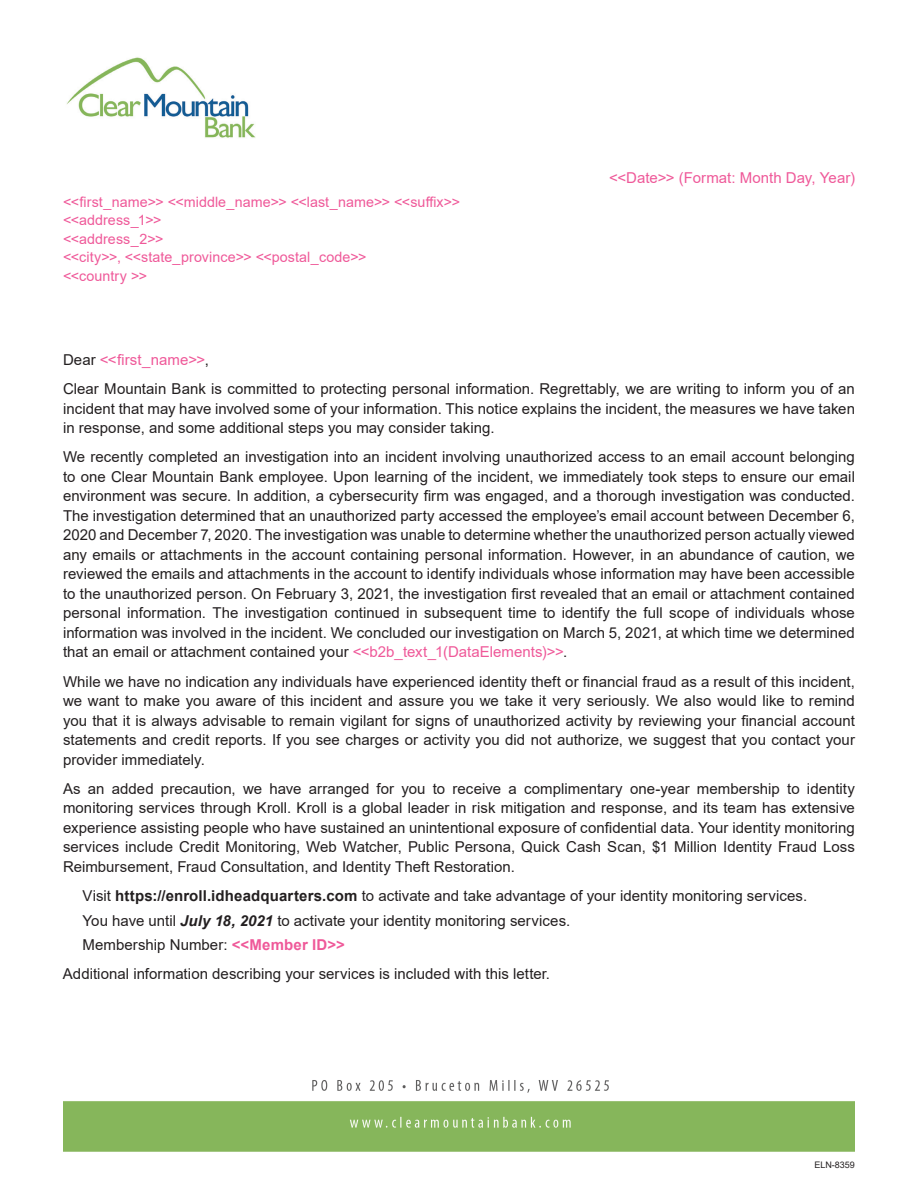
<style>
.page{position:relative;width:918px;height:1188px;background:#fff}
.page>*{position:absolute;margin:0;border:0;box-sizing:border-box;transform-origin:0 0}
.t1{font:15px/19.5px "Arial";letter-spacing:.005em;color:#231f20}
.t2{font:15px "Arial";color:#ef5999}
.t3{font:14.25px/18.6px "Arial";letter-spacing:.005em;color:#ef5999}
.t4{font:9px "Arial";color:#231f20}
.s1{color:#ef5999}
.s2{font-weight:700}
.s3{font-weight:700;font-style:italic}
.s4{font-weight:700;color:#ef5999}
</style>
<div class="page">
<img style="left:66px;top:57px;width:190px;height:81px">
<img style="left:63px;top:1080px;width:792px;height:72px">
<p class="t3" style="left:63px;top:192px;width:399px">&lt;&lt;first_name&gt;&gt; &lt;&lt;middle_name&gt;&gt; &lt;&lt;last_name&gt;&gt; &lt;&lt;suffix&gt;&gt; &lt;&lt;address_1&gt;&gt;<br>&lt;&lt;address_2&gt;&gt;<br>&lt;&lt;city&gt;&gt;, &lt;&lt;state_province&gt;&gt; &lt;&lt;postal_code&gt;&gt;<br>&lt;&lt;country &gt;&gt;</p>
<p class="t2" style="left:609px;top:167px;width:247px">&lt;&lt;Date&gt;&gt; (Format: Month Day, Year)</p>
<p class="t1" style="left:63px;top:345px;width:793px;line-height:29.2px">Dear <span class="s1">&lt;&lt;first_name&gt;&gt;</span>,<br>Clear Mountain Bank is committed to protecting personal information. Regrettably, we are writing to inform you of an</p>
<p class="t1" style="left:63px;top:399px;width:794px">incident that may have involved some of your information. This notice explains the incident, the measures we have taken in response, and some additional steps you may consider taking.</p>
<p class="t1" style="left:63px;top:447px;width:794px;text-align:justify">We recently completed an investigation into an incident involving unauthorized access to an email account belonging to one Clear Mountain Bank employee. Upon learning of the incident, we immediately took steps to ensure our email environment was secure. In addition, a cybersecurity firm was engaged, and a thorough investigation was conducted.<br>The investigation determined that an unauthorized party accessed the employee’s email account between December 6, 2020 and December 7, 2020. The investigation was unable to determine whether the unauthorized person actually viewed any emails or attachments in the account containing personal information. However, in an abundance of caution, we reviewed the emails and attachments in the account to identify individuals whose information may have been accessible to the unauthorized person. On February 3, 2021, the investigation first revealed that an email or attachment contained personal information. The investigation continued in subsequent time to identify the full scope of individuals whose information was involved in the incident. We concluded our investigation on March 5, 2021, at which time we determined that an email or attachment contained your <span class="s1">&lt;&lt;b2b_text_1(DataElements)&gt;&gt;</span>.</p>
<p class="t1" style="left:63px;top:672px;width:794px;text-align:justify">While we have no indication any individuals have experienced identity theft or financial fraud as a result of this incident, we want to make you aware of this incident and assure you we take it very seriously. We also would like to remind you that it is always advisable to remain vigilant for signs of unauthorized activity by reviewing your financial account statements and credit reports. If you see charges or activity you did not authorize, we suggest that you contact your provider immediately.</p>
<p class="t1" style="left:63px;top:779px;width:794px;text-align:justify">As an added precaution, we have arranged for you to receive a complimentary one-year membership to identity monitoring services through Kroll. Kroll is a global leader in risk mitigation and response, and its team has extensive experience assisting people who have sustained an unintentional exposure of confidential data. Your identity monitoring services include Credit Monitoring, Web Watcher, Public Persona, Quick Cash Scan, $1 Million Identity Fraud Loss Reimbursement, Fraud Consultation, and Identity Theft Restoration.</p>
<p class="t1" style="left:82px;top:884px;width:726px;line-height:24.3px">Visit <span class="s2">https://enroll.idheadquarters.com</span> to activate and take advantage of your identity monitoring services.<br>You have until <span class="s3">July 18, 2021</span> to activate your identity monitoring services.<br>Membership Number: <span class="s4">&lt;&lt;Member ID&gt;&gt;</span></p>
<p class="t1" style="left:63px;top:964px;width:489px">Additional information describing your services is included with this letter.</p>
<p class="t4" style="left:814px;top:1158px;width:42px">ELN-8359</p>
</div>
